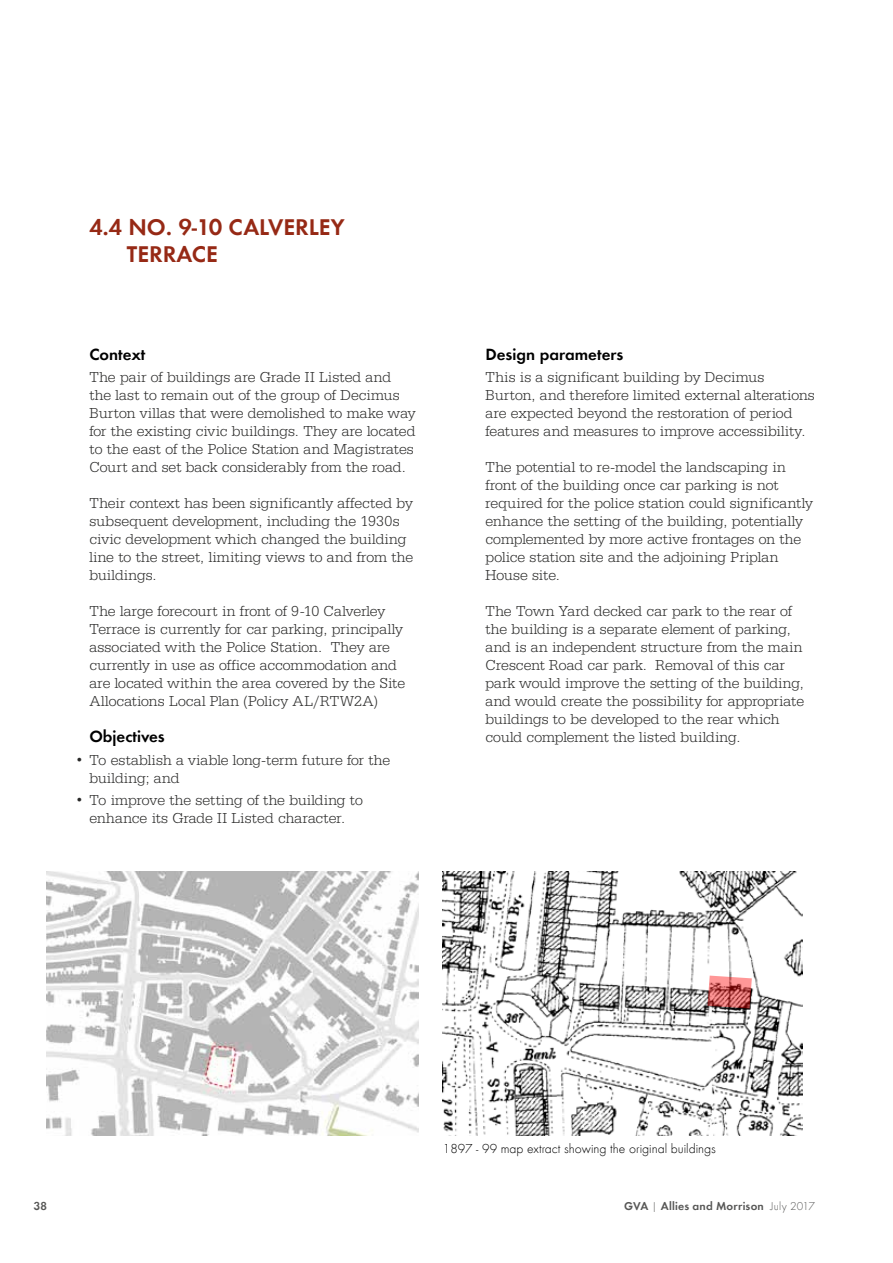
<style>
.page{position:relative;width:893px;height:1263px;background:#fff}
.page>*{position:absolute;margin:0;border:0;box-sizing:border-box;transform-origin:0 0}
.t1{font:700 21px/27px "Allies Morrison Futura ND";color:#962915}
.t2{font:15px/18px "Allies Morrison Serifa ND";letter-spacing:-.005em;color:#282827}
.t3{font:700 15px "Allies Morrison Futura ND";color:#000}
.t4{font:12px "Allies Morrison Futura ND";color:#000}
.t5{font:700 10.5px "Allies Morrison Futura ND";letter-spacing:.02em;color:#575756}
.s1{font-family:"Arial"}
.s2{font-weight:400}
</style>
<div class="page">
<img style="left:443px;top:871px;width:359px;height:264px">
<svg style="left:707px;top:975px;width:45px;height:33px"></svg>
<img style="left:47px;top:871px;width:372px;height:264px">
<h1 class="t1" style="left:127px;top:214px;width:219px;text-indent:-37px">4.4 NO. 9-10 CALVERLEY<br>TERRACE</h1>
<p class="t3" style="left:89px;top:344px;width:58px">Context</p>
<p class="t2" style="left:89px;top:368px;width:328px">The pair of buildings are Grade II Listed and the last to remain out of the group of Decimus Burton villas that were demolished to make way for the existing civic buildings. They are located to the east of the Police Station and Magistrates Court and set back considerably from the road.</p>
<p class="t2" style="left:89px;top:494px;width:325px">Their context has been significantly affected by subsequent development, including the 1930s civic development which changed the building line to the street, limiting views to and from the buildings.</p>
<p class="t2" style="left:89px;top:602px;width:317px">The large forecourt in front of 9-10 Calverley Terrace is currently for car parking, principally associated with the Police Station. They are currently in use as office accommodation and are located within the area covered by the Site Allocations Local Plan (Policy AL/RTW2A)</p>
<p class="t3" style="left:89px;top:727px;width:77px">Objectives</p>
<p class="t2" style="left:89px;top:750px;width:302px;text-indent:-13px"><span class="s1">•</span> To establish a viable long-term future for the building; and</p>
<p class="t2" style="left:77px;top:791px;width:288px;text-align:center"><span class="s1">•</span> To improve the setting of the building to enhance its Grade II Listed character.</p>
<p class="t3" style="left:485px;top:344px;width:140px">Design parameters</p>
<p class="t2" style="left:485px;top:368px;width:331px">This is a significant building by Decimus Burton, and therefore limited external alterations are expected beyond the restoration of period features and measures to improve accessibility.</p>
<p class="t2" style="left:485px;top:458px;width:329px">The potential to re-model the landscaping in front of the building once car parking is not required for the police station could significantly enhance the setting of the building, potentially complemented by more active frontages on the police station site and the adjoining Priplan House site.</p>
<p class="t2" style="left:485px;top:602px;width:320px">The Town Yard decked car park to the rear of the building is a separate element of parking, and is an independent structure from the main Crescent Road car park. Removal of this car park would improve the setting of the building, and would create the possibility for appropriate buildings to be developed to the rear which could complement the listed building.</p>
<p class="t4" style="left:443px;top:1141px;width:274px">1897 - 99 map extract showing the original buildings</p>
<p class="t5" style="left:34px;top:1199px;width:15px">38</p>
<p class="t5" style="left:624px;top:1199px;width:192px">GVA <span class="s2">|</span> Allies and Morrison <span class="s2">July 2017</span></p>
</div>
